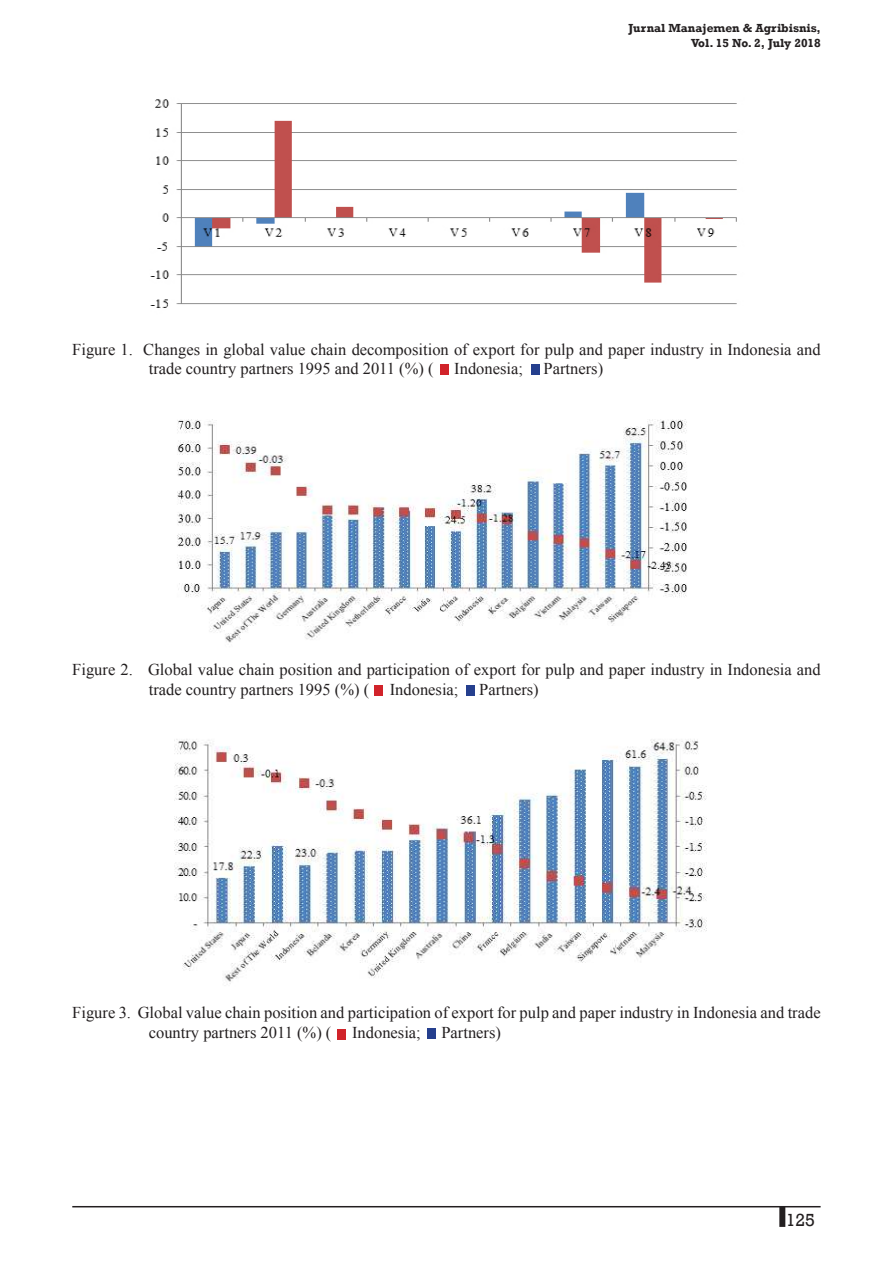
<style>
.page{position:relative;width:894px;height:1263px;background:#fff}
.page>*{position:absolute;margin:0;border:0;box-sizing:border-box;transform-origin:0 0}
.t1{font:18px "Rockwell";color:#231f20}
.t2{font:16.5px/19.8px "Times New Roman";color:#231f20}
.t3{font:700 12px/15px "Rockwell";color:#231f20;text-align:right}
</style>
<div class="page">
<hr style="left:72px;top:1206px;width:749px;height:1px;background:#231f20">
<div style="left:779px;top:1207px;width:6px;height:20px;background:#231f20"></div>
<div style="left:440px;top:364px;width:9px;height:10px;background:#d1232a"></div>
<div style="left:531px;top:364px;width:9px;height:10px;background:#253f8e"></div>
<img style="left:177px;top:419px;width:510px;height:224px">
<div style="left:375px;top:686px;width:8px;height:10px;background:#d1232a"></div>
<div style="left:466px;top:685px;width:8px;height:10px;background:#253f8e"></div>
<img style="left:174px;top:739px;width:533px;height:245px">
<div style="left:337px;top:1029px;width:8px;height:10px;background:#d1232a"></div>
<div style="left:427px;top:1028px;width:8px;height:10px;background:#253f8e"></div>
<img style="left:150px;top:99px;width:587px;height:209px">
<p class="t3" style="left:629px;top:22px;width:194px">Jurnal Manajemen &amp; Agribisnis,<br>Vol. 15 No. 2, July 2018</p>
<p class="t2" style="left:149px;top:341px;width:673px;text-indent:-77px">Figure 1. Changes in global value chain decomposition of export for pulp and paper industry in Indonesia and trade country partners 1995 and 2011 (%) ( Indonesia;</p>
<p class="t2" style="left:544px;top:361px;width:61px">Partners)</p>
<p class="t2" style="left:149px;top:661px;width:673px;text-indent:-77px">Figure 2. Global value chain position and participation of export for pulp and paper industry in Indonesia and trade country partners 1995 (%) (</p>
<p class="t2" style="left:390px;top:681px;width:70px">Indonesia;</p>
<p class="t2" style="left:479px;top:681px;width:61px">Partners)</p>
<p class="t2" style="left:149px;top:1004px;width:673px;text-indent:-77px">Figure 3. Global value chain position and participation of export for pulp and paper industry in Indonesia and trade country partners 2011 (%) (</p>
<p class="t2" style="left:352px;top:1024px;width:70px">Indonesia;</p>
<p class="t2" style="left:441px;top:1024px;width:61px">Partners)</p>
<p class="t1" style="left:786px;top:1213px;width:31px">125</p>
</div>
